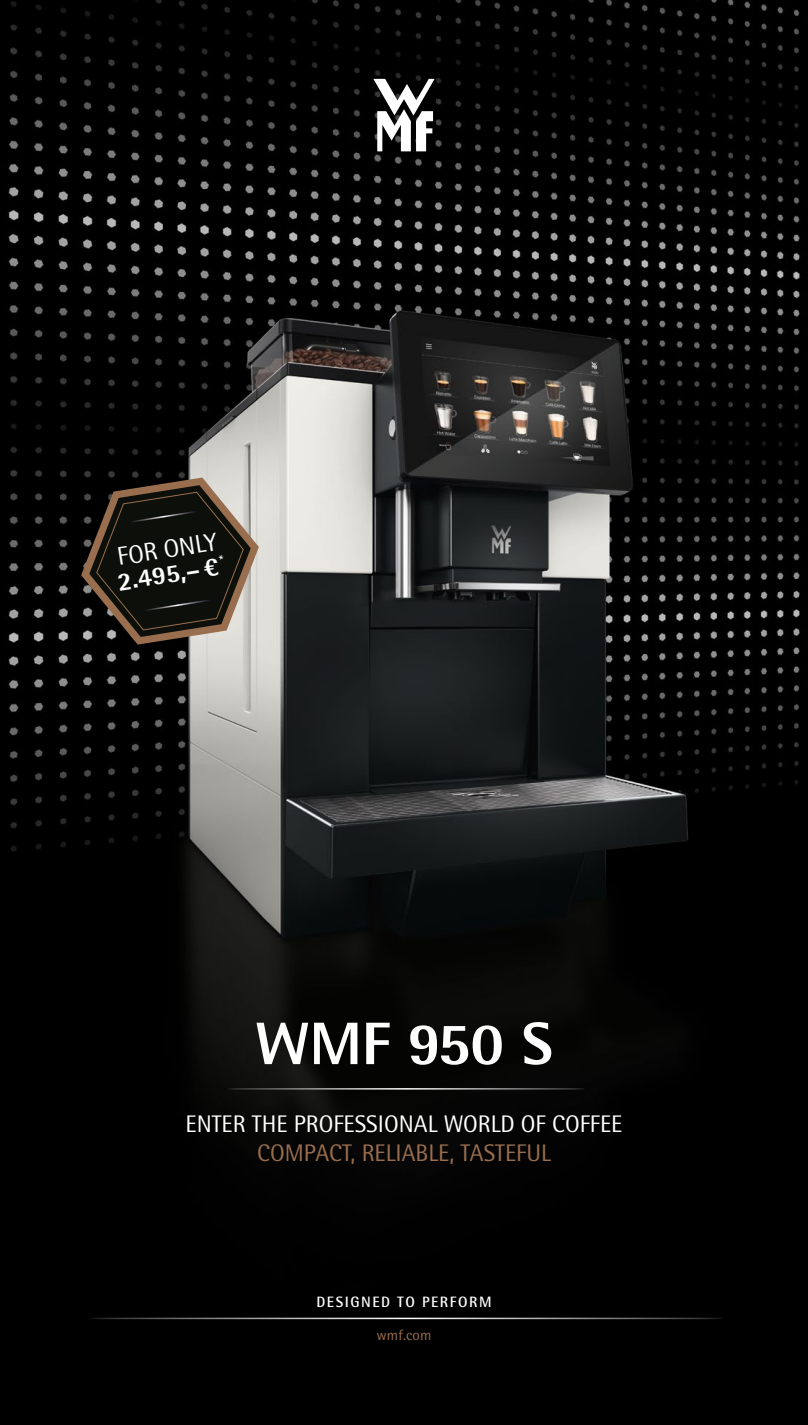
<style>
.page{position:relative;width:808px;height:1425px;background:#fff}
.page>*{position:absolute;margin:0;border:0;box-sizing:border-box;transform-origin:0 0}
.t1{font:700 60px "WMF Rotis";color:#fff}
.t2{font:700 25.5px/25px "WMF Rotis";color:#fff}
.t3{font:24px "WMF Rotis";color:#fff}
.t4{font:24px "WMF Rotis";color:#996e4e}
.t5{font:500 15px "WMF Rotis";letter-spacing:.105em;color:#fff}
.t6{font:14.85px "WMF Rotis";color:#996e4e}
.s1{font-weight:400}
</style>
<div class="page">
<img style="left:0;top:0;width:808px;height:1424px">
<svg style="left:81px;top:477px;width:178px;height:167px;background:#3d3831"></svg>
<svg style="left:373px;top:79px;width:62px;height:72px"></svg>
<hr style="left:224px;top:1088px;width:360px;height:1px;background:#fff">
<hr style="left:86px;top:1317px;width:636px;height:2px;background:#fff">
<p class="t2" style="left:112px;top:544px;width:110px;rotate:-9deg"><span class="s1">FOR ONLY<br></span>2.495,– €<sup>*</sup></p>
<h1 class="t1" style="left:255px;top:1005px;width:299px">WMF 950 S</h1>
<p class="t3" style="left:186px;top:1109px;width:438px">ENTER THE PROFESSIONAL WORLD OF COFFEE</p>
<p class="t4" style="left:257px;top:1138px;width:295px">COMPACT, RELIABLE, TASTEFUL</p>
<p class="t5" style="left:316px;top:1292px;width:177px">DESIGNED TO PERFORM</p>
<p class="t6" style="left:377px;top:1326px;width:56px">wmf.com</p>
</div>
